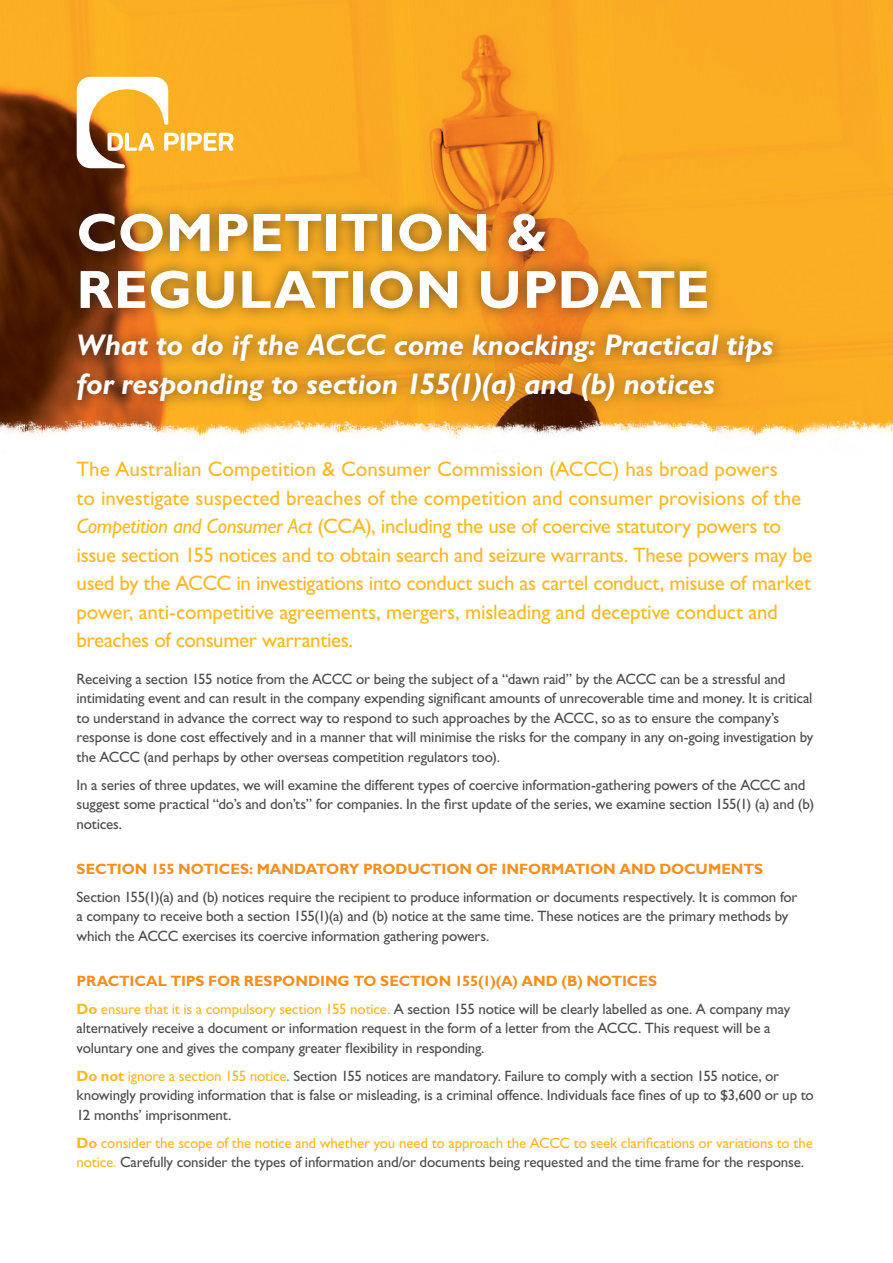
<style>
.page{position:relative;width:893px;height:1263px;background:#fff}
.page>*{position:absolute;margin:0;border:0;box-sizing:border-box;transform-origin:0 0}
.Headings{font:700 54px/57px "Gill Sans Std";letter-spacing:.005em;color:#fff}
.Headings-2{font:italic 700 30px/39px "Gill Sans Std";letter-spacing:-.01em;color:#fff}
.t1{font:21px/28.5px "Gill Sans Std";letter-spacing:-.015em;color:#fcb825}
.t2{font:15px/19.5px "Gill Sans Std";letter-spacing:-.01em;color:#4b4c4d}
.t3{font:15px/19.5px "Gill Sans Std";letter-spacing:-.01em;color:#fcb825}
.SUB-HEADER{font:700 15px "Gill Sans Std";letter-spacing:-.005em;color:#f68f1e}
.s1{font-style:italic}
.s2{font-weight:700;color:#fcb825}
.s3{color:#fcb825}
.s4{color:#00b5f0}
.s5{font-weight:700}
.s6{color:#4b4c4d}
</style>
<div class="page">
<img style="left:0;top:0;width:893px;height:398px">
<img style="left:0;top:398px;width:893px;height:52px">
<svg style="left:181px;top:133px;width:4px;height:18px"></svg>
<svg style="left:187px;top:133px;width:47px;height:18px"></svg>
<svg style="left:77px;top:77px;width:102px;height:91px"></svg>
<div style="left:64px;top:199px;width:722px;height:216px;background:#231f20;opacity:.6"></div>
<p class="Headings" style="left:77px;top:204px;width:635px">COMPETITION &amp;<br>REGULATION UPDATE</p>
<p class="Headings-2" style="left:77px;top:326px;width:698px">What to do if the ACCC come knocking: Practical tips for responding to section 155(1)(a) and (b) notices</p>
<p class="t1" style="left:77px;top:455px;width:737px">The Australian Competition &amp; Consumer Commission (ACCC) has broad powers<br>to investigate suspected breaches of the competition and consumer provisions of the <span class="s1">Competition and Consumer Act</span> (CCA), including the use of coercive statutory powers to issue section 155 notices and to obtain search and seizure warrants. These powers may be used by the ACCC in investigations into conduct such as cartel conduct, misuse of market power, anti-competitive agreements, mergers, misleading and deceptive conduct and breaches of consumer warranties.</p>
<p class="t2" style="left:77px;top:669px;width:738px">Receiving a section 155 notice from the ACCC or being the subject of a “dawn raid” by the ACCC can be a stressful and intimidating event and can result in the company expending significant amounts of unrecoverable time and money. It is critical to understand in advance the correct way to respond to such approaches by the ACCC, so as to ensure the company’s response is done cost effectively and in a manner that will minimise the risks for the company in any on-going investigation by the ACCC (and perhaps by other overseas competition regulators too).</p>
<p class="t2" style="left:77px;top:775px;width:739px">In a series of three updates, we will examine the different types of coercive information-gathering powers of the ACCC and suggest some practical “do’s and don’ts” for companies. In the first update of the series, we examine section 155(1) (a) and (b) notices.</p>
<p class="SUB-HEADER" style="left:77px;top:860px;width:688px">SECTION 155 NOTICES: MANDATORY PRODUCTION OF INFORMATION AND DOCUMENTS</p>
<p class="t2" style="left:77px;top:887px;width:722px">Section 155(1)(a) and (b) notices require the recipient to produce information or documents respectively. It is common for a company to receive both a section 155(1)(a) and (b) notice at the same time. These notices are the primary methods by which the ACCC exercises its coercive information gathering powers.</p>
<p class="SUB-HEADER" style="left:77px;top:972px;width:582px">PRACTICAL TIPS FOR RESPONDING TO SECTION 155(1)(A) AND (B) NOTICES</p>
<p class="t2" style="left:77px;top:999px;width:715px"><span class="s2">Do</span> <span class="s3">ensure that it is a compulsory section 155 notice.</span> A section 155 notice will be clearly labelled as one. A company may alternatively receive a document or information request in the form of a letter from the ACCC. This request will be a voluntary one and gives the company greater flexibility in responding.</p>
<p class="t2" style="left:77px;top:1066px;width:739px"><span class="s2">Do not</span> <span class="s3">ignore a section 155 notice</span><span class="s4">.</span> Section 155 notices are mandatory. Failure to comply with a section 155 notice, or knowingly providing information that is false or misleading, is a criminal offence. Individuals face fines of up to $3,600 or up to<br>12 months’ imprisonment.</p>
<p class="t3" style="left:77px;top:1133px;width:738px"><span class="s5">Do</span> consider the scope of the notice and whether you need to approach the ACCC to seek clarifications or variations to the notice. <span class="s6">Carefully consider the types of information and/or documents being requested and the time frame for the response.</span></p>
</div>
